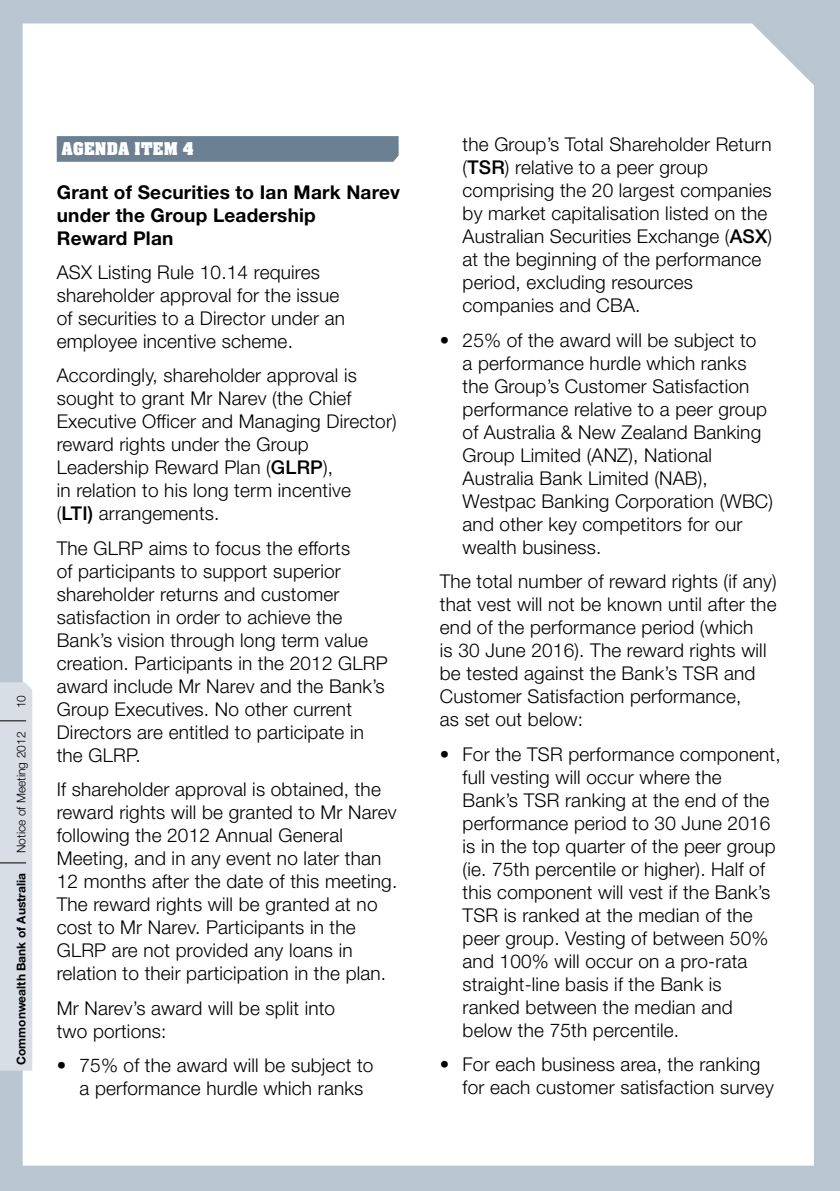
<style>
.page{position:relative;width:840px;height:1191px;background:#fff}
.page>*{position:absolute;margin:0;border:0;box-sizing:border-box;transform-origin:0 0}
.t1{font:300 19px/23px "Helvetica Neue";letter-spacing:.01em;color:#000}
.t2{font:700 19px/23px "Helvetica Neue";letter-spacing:.01em;color:#000}
.t3{font:700 15px "Aachen";letter-spacing:.035em;color:#fff}
.t4{font:700 12px "Helvetica Neue";color:#000}
.t5{font:300 12px "Helvetica Neue";color:#000}
.s1{font-weight:500}
</style>
<div class="page">
<div style="left:0;top:0;width:839px;height:1191px;background:#b9c5d0"></div>
<div style="left:23px;top:24px;width:790px;height:1141px;background:#fff"></div>
<svg style="left:57px;top:136px;width:341px;height:26px;background:#6c8294"></svg>
<div style="left:0;top:682px;width:32px;height:388px;background:#d7dee6"></div>
<p class="t5" style="left:14px;top:708px;width:15px;rotate:-90deg">10</p>
<p class="t5" style="left:14px;top:853px;width:123px;rotate:-90deg">Notice of Meeting 2012</p>
<p class="t4" style="left:14px;top:1064px;width:193px;rotate:-90deg">Commonwealth Bank of Australia</p>
<p class="t3" style="left:62px;top:137px;width:133px">AGENDA ITEM 4</p>
<p class="t2" style="left:57px;top:180px;width:344px">Grant of Securities to Ian Mark Narev under the Group Leadership<br>Reward Plan</p>
<p class="t1" style="left:57px;top:260px;width:289px">ASX Listing Rule 10.14 requires shareholder approval for the issue of securities to a Director under an employee incentive scheme.</p>
<p class="t1" style="left:57px;top:364px;width:341px">Accordingly, shareholder approval is sought to grant Mr Narev (the Chief Executive Officer and Managing Director) reward rights under the Group Leadership Reward Plan (<span class="s1">GLRP</span>),<br>in relation to his long term incentive<br>(<span class="s1">LTI)</span> arrangements.</p>
<p class="t1" style="left:57px;top:536px;width:332px">The GLRP aims to focus the efforts<br>of participants to support superior shareholder returns and customer satisfaction in order to achieve the Bank’s vision through long term value creation. Participants in the 2012 GLRP award include Mr Narev and the Bank’s Group Executives. No other current Directors are entitled to participate in the GLRP.</p>
<p class="t1" style="left:57px;top:777px;width:342px">If shareholder approval is obtained, the reward rights will be granted to Mr Narev following the 2012 Annual General Meeting, and in any event no later than 12 months after the date of this meeting.<br>The reward rights will be granted at no cost to Mr Narev. Participants in the GLRP are not provided any loans in relation to their participation in the plan.</p>
<p class="t1" style="left:57px;top:996px;width:280px">Mr Narev’s award will be split into two portions:</p>
<p class="t1" style="left:79px;top:1053px;width:295px;text-indent:-23px">• 75% of the award will be subject to a performance hurdle which ranks</p>
<p class="t1" style="left:462px;top:133px;width:311px">the Group’s Total Shareholder Return (<span class="s1">TSR</span>) relative to a peer group comprising the 20 largest companies by market capitalisation listed on the Australian Securities Exchange (<span class="s1">ASX</span>) at the beginning of the performance period, excluding resources companies and CBA.</p>
<p class="t1" style="left:462px;top:328px;width:312px;text-indent:-23px">• 25% of the award will be subject to<br>a performance hurdle which ranks the Group’s Customer Satisfaction performance relative to a peer group of Australia &amp; New Zealand Banking<br>Group Limited (ANZ), National<br>Australia Bank Limited (NAB),<br>Westpac Banking Corporation (WBC) and other key competitors for our wealth business.</p>
<p class="t1" style="left:439px;top:569px;width:338px">The total number of reward rights (if any) that vest will not be known until after the end of the performance period (which<br>is 30 June 2016). The reward rights will be tested against the Bank’s TSR and Customer Satisfaction performance,<br>as set out below:</p>
<p class="t1" style="left:462px;top:742px;width:319px;text-indent:-23px">• For the TSR performance component, full vesting will occur where the Bank’s TSR ranking at the end of the performance period to 30 June 2016 is in the top quarter of the peer group (ie. 75th percentile or higher). Half of this component will vest if the Bank’s TSR is ranked at the median of the peer group. Vesting of between 50% and 100% will occur on a pro-rata straight-line basis if the Bank is ranked between the median and below the 75th percentile.</p>
<p class="t1" style="left:462px;top:1052px;width:312px;text-indent:-23px">• For each business area, the ranking for each customer satisfaction survey</p>
</div>
